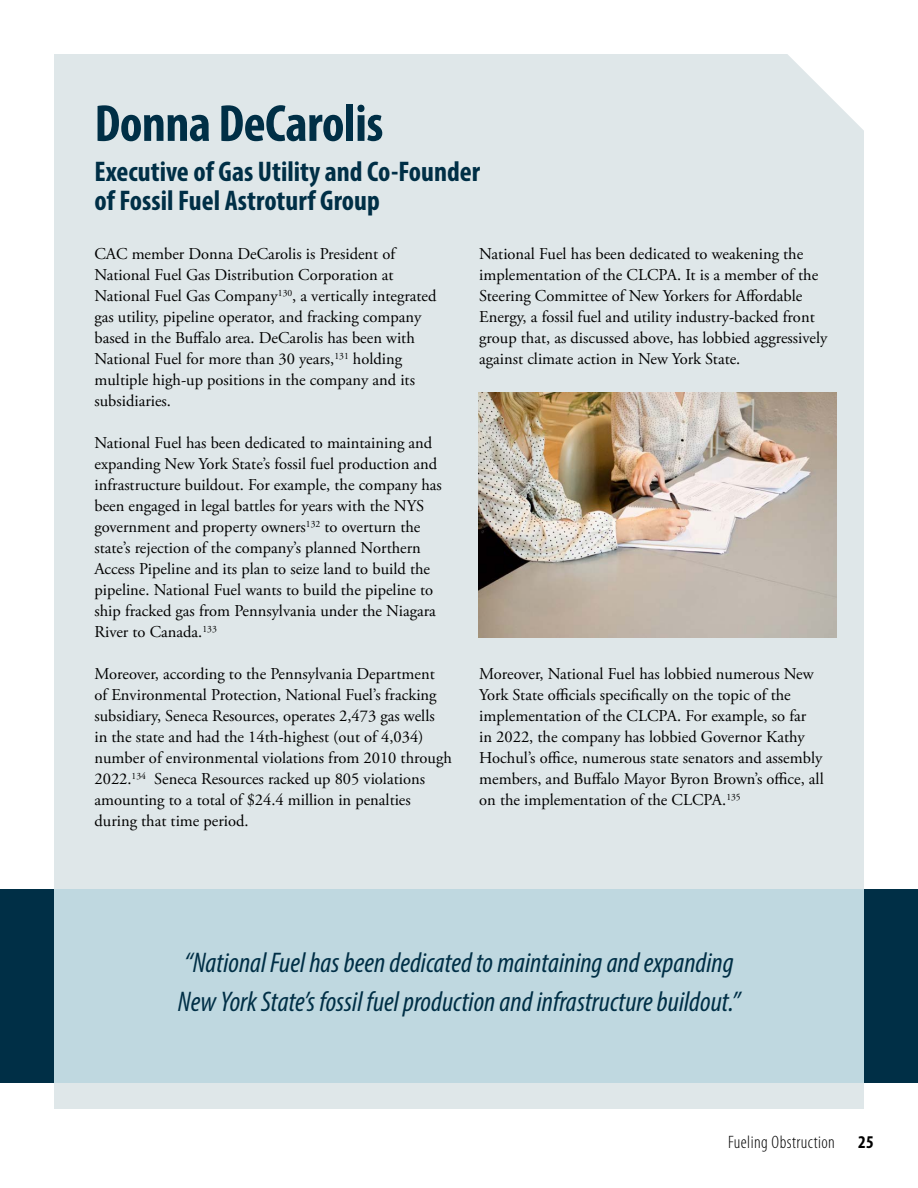
<style>
.page{position:relative;width:918px;height:1188px;background:#fff}
.page>*{position:absolute;margin:0;border:0;box-sizing:border-box;transform-origin:0 0}
.t1{font:700 condensed 52.5px "Myriad Pro";letter-spacing:-.01em;color:#002f46}
.t2{font:italic condensed 28.5px/39px "Myriad Pro";color:#002f46}
.t3{font:700 condensed 28.5px/28.5px "Myriad Pro";color:#002f46}
.t4{font:300 condensed 18px "Myriad Pro";letter-spacing:.025em;color:#000}
.t5{font:700 condensed 18px "Myriad Pro";color:#000}
.t6{font:16.5px/21px "Adobe Garamond Pro";color:#000}
</style>
<div class="page">
<div style="left:54px;top:54px;width:810px;height:1054px;background:#dfe7e9"></div>
<svg style="left:0;top:890px;width:918px;height:193px;background:#a8c4cd"></svg>
<svg style="left:788px;top:54px;width:76px;height:76px"></svg>
<img style="left:478px;top:393px;width:359px;height:244px">
<h1 class="t1" style="left:94px;top:91px;width:290px">Donna DeCarolis</h1>
<h2 class="t3" style="left:94px;top:157px;width:387px">Executive of Gas Utility and Co-Founder of Fossil Fuel Astroturf Group</h2>
<p class="t6" style="left:94px;top:244px;width:344px">CAC member Donna DeCarolis is President of National Fuel Gas Distribution Corporation at National Fuel Gas Company<sup>130</sup>, a vertically integrated gas utility, pipeline operator, and fracking company based in the Buffalo area. DeCarolis has been with National Fuel for more than 30 years,<sup>131</sup> holding multiple high-up positions in the company and its subsidiaries.</p>
<p class="t6" style="left:95px;top:433px;width:349px">National Fuel has been dedicated to maintaining and expanding New York State’s fossil fuel production and infrastructure buildout. For example, the company has been engaged in legal battles for years with the NYS government and property owners<sup>132</sup> to overturn the state’s rejection of the company’s planned Northern Access Pipeline and its plan to seize land to build the pipeline. National Fuel wants to build the pipeline to ship fracked gas from Pennsylvania under the Niagara River to Canada.<sup>133</sup></p>
<p class="t6" style="left:94px;top:664px;width:359px">Moreover, according to the Pennsylvania Department<br>of Environmental Protection, National Fuel’s fracking subsidiary, Seneca Resources, operates 2,473 gas wells<br>in the state and had the 14th-highest (out of 4,034) number of environmental violations from 2010 through 2022.<sup>134</sup> Seneca Resources racked up 805 violations amounting to a total of $24.4 million in penalties during that time period.</p>
<p class="t6" style="left:479px;top:244px;width:350px">National Fuel has been dedicated to weakening the implementation of the CLCPA. It is a member of the Steering Committee of New Yorkers for Affordable Energy, a fossil fuel and utility industry-backed front group that, as discussed above, has lobbied aggressively against climate action in New York State.</p>
<p class="t6" style="left:479px;top:664px;width:346px">Moreover, National Fuel has lobbied numerous New York State officials specifically on the topic of the implementation of the CLCPA. For example, so far<br>in 2022, the company has lobbied Governor Kathy Hochul’s office, numerous state senators and assembly members, and Buffalo Mayor Byron Brown’s office, all on the implementation of the CLCPA.<sup>135</sup></p>
<h2 class="t2" style="left:178px;top:943px;width:564px">“National Fuel has been dedicated to maintaining and expanding<br>New York State’s fossil fuel production and infrastructure buildout.”</h2>
<p class="t4" style="left:728px;top:1131px;width:108px">Fueling Obstruction</p>
<p class="t5" style="left:858px;top:1130px;width:17px">25</p>
</div>
